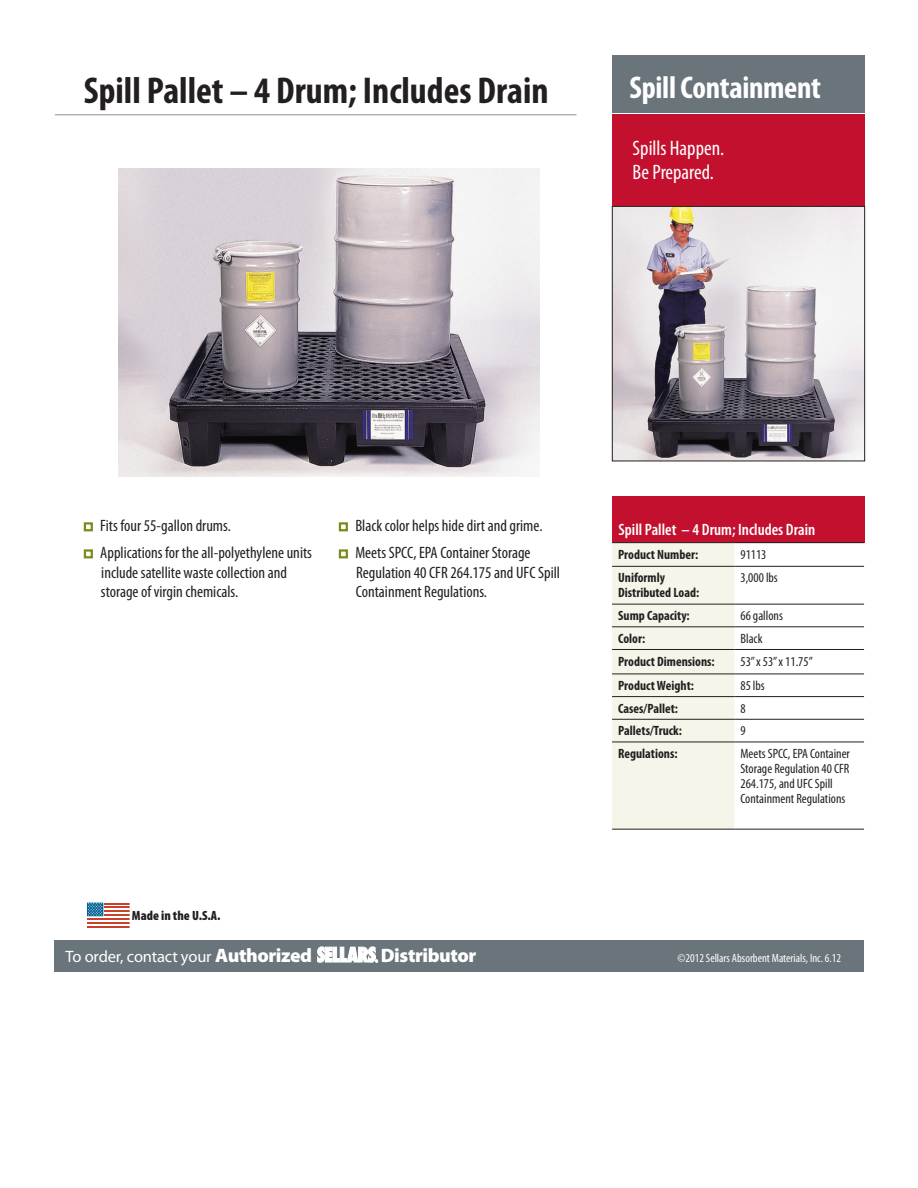
<style>
.page{position:relative;width:918px;height:1188px;background:#fff}
.page>*{position:absolute;margin:0;border:0;box-sizing:border-box;transform-origin:0 0}
.t1{font:700 condensed 37.5px "Myriad Pro";color:#231f20}
.t2{font:700 condensed 31.5px "Myriad Pro";letter-spacing:-.01em;color:#fff}
.t3{font:condensed 21px/24px "Myriad Pro";color:#fff}
.t4{font:900 19.5px "Myriad Pro";letter-spacing:-.02em;color:#fff}
.t5{font:condensed 16.5px/19.5px "Myriad Pro";color:#231f20}
.t6{font:600 condensed 16.5px "Myriad Pro";color:#fff}
.t7{font:16.5px "Myriad Pro";letter-spacing:-.01em;color:#fff}
.t8{font:condensed 13.5px/15px "Myriad Pro";color:#231f20}
.t9{font:700 condensed 13.5px/15px "Myriad Pro";color:#231f20}
.eversoak_sub_bullet{font:900 condensed 13.35px "Myriad Pro";color:#231f20}
.t10{font:condensed 12px "Myriad Pro";color:#fff}
.s1{font-weight:900;font-size:19.5px}
</style>
<div class="page">
<div style="left:55px;top:940px;width:809px;height:32px;background:#6a747b"></div>
<svg style="left:318px;top:947px;width:60px;height:15px"></svg>
<svg style="left:86px;top:902px;width:44px;height:26px"></svg>
<div style="left:612px;top:55px;width:252px;height:57px;background:#6a747b"></div>
<hr style="left:55px;top:114px;width:522px;height:1px;background:#231f20">
<div style="left:612px;top:114px;width:252px;height:92px;background:#c3102f"></div>
<img style="left:119px;top:169px;width:421px;height:307px">
<div style="left:84px;top:522px;width:9px;height:9px;border:2px solid #778e1d"></div>
<div style="left:84px;top:549px;width:9px;height:9px;border:2px solid #778e1d"></div>
<div style="left:339px;top:522px;width:9px;height:9px;border:2px solid #778e1d"></div>
<div style="left:339px;top:549px;width:9px;height:9px;border:2px solid #778e1d"></div>
<div style="left:613px;top:496px;width:252px;height:46px;background:#c3102f"></div>
<div style="left:612px;top:543px;width:122px;height:286px;background:#f7f4e9"></div>
<hr style="left:612px;top:542px;width:122px;height:1px;background:#231f20">
<hr style="left:734px;top:542px;width:130px;height:1px;background:#231f20">
<hr style="left:612px;top:566px;width:122px;height:1px;background:#231f20">
<hr style="left:734px;top:566px;width:130px;height:1px;background:#231f20">
<hr style="left:612px;top:604px;width:122px;height:1px;background:#231f20">
<hr style="left:734px;top:604px;width:130px;height:1px;background:#231f20">
<hr style="left:612px;top:627px;width:122px;height:1px;background:#231f20">
<hr style="left:734px;top:627px;width:130px;height:1px;background:#231f20">
<hr style="left:612px;top:649px;width:122px;height:1px;background:#231f20">
<hr style="left:734px;top:649px;width:130px;height:1px;background:#231f20">
<hr style="left:612px;top:674px;width:122px;height:1px;background:#231f20">
<hr style="left:734px;top:674px;width:130px;height:1px;background:#231f20">
<hr style="left:612px;top:696px;width:122px;height:1px;background:#231f20">
<hr style="left:734px;top:696px;width:130px;height:1px;background:#231f20">
<hr style="left:612px;top:719px;width:122px;height:1px;background:#231f20">
<hr style="left:734px;top:719px;width:130px;height:1px;background:#231f20">
<hr style="left:612px;top:742px;width:122px;height:1px;background:#231f20">
<hr style="left:612px;top:829px;width:122px;height:1px;background:#231f20">
<hr style="left:734px;top:742px;width:130px;height:1px;background:#231f20">
<hr style="left:734px;top:829px;width:130px;height:1px;background:#231f20">
<img style="left:614px;top:208px;width:249px;height:251px">
<div style="left:612px;top:206px;width:253px;height:255px;border:1px solid #231f20"></div>
<p class="t1" style="left:84px;top:67px;width:466px">Spill Pallet – 4 Drum; Includes Drain</p>
<p class="t2" style="left:630px;top:68px;width:193px">Spill Containment</p>
<p class="t3" style="left:633px;top:136px;width:93px">Spills Happen.<br>Be Prepared.</p>
<p class="t5" style="left:100px;top:516px;width:132px">Fits four 55-gallon drums.</p>
<p class="t5" style="left:100px;top:543px;width:213px">Applications for the all-polyethylene units include satellite waste collection and storage of virgin chemicals.</p>
<p class="t5" style="left:355px;top:516px;width:189px">Black color helps hide dirt and grime.</p>
<p class="t5" style="left:355px;top:543px;width:206px">Meets SPCC, EPA Container Storage<br>Regulation 40 CFR 264.175 and UFC Spill<br>Containment Regulations.</p>
<p class="eversoak_sub_bullet" style="left:132px;top:907px;width:90px">Made in the U.S.A.</p>
<p class="t6" style="left:619px;top:519px;width:198px">Spill Pallet – 4 Drum; Includes Drain</p>
<p class="t9" style="left:618px;top:546px;width:82px">Product Number:</p>
<p class="t8" style="left:740px;top:547px;width:27px">91113</p>
<p class="t9" style="left:618px;top:570px;width:83px">Uniformly<br>Distributed Load:</p>
<p class="t8" style="left:740px;top:570px;width:39px">3,000 lbs</p>
<p class="t9" style="left:618px;top:608px;width:73px">Sump Capacity:</p>
<p class="t8" style="left:740px;top:608px;width:44px">66 gallons</p>
<p class="t9" style="left:618px;top:631px;width:29px">Color:</p>
<p class="t8" style="left:740px;top:631px;width:24px">Black</p>
<p class="t9" style="left:618px;top:653px;width:98px">Product Dimensions:</p>
<p class="t8" style="left:740px;top:653px;width:74px">53” x 53” x 11.75”</p>
<p class="t9" style="left:618px;top:678px;width:77px">Product Weight:</p>
<p class="t8" style="left:740px;top:678px;width:26px">85 lbs</p>
<p class="t9" style="left:618px;top:700px;width:62px">Cases/Pallet:</p>
<p class="t8" style="left:740px;top:701px;width:7px">8</p>
<p class="t9" style="left:618px;top:723px;width:65px">Pallets/Truck:</p>
<p class="t8" style="left:740px;top:723px;width:7px">9</p>
<p class="t9" style="left:618px;top:746px;width:61px">Regulations:</p>
<p class="t8" style="left:740px;top:746px;width:111px">Meets SPCC, EPA Container<br>Storage Regulation 40 CFR<br>264.175, and UFC Spill<br>Containment Regulations</p>
<p class="t7" style="left:66px;top:946px;width:248px">To order, contact your <span class="s1">Authorized</span></p>
<p class="t4" style="left:381px;top:942px;width:97px">Distributor</p>
<p class="t10" style="left:677px;top:951px;width:165px">©2012 Sellars Absorbent Materials, Inc. 6.12</p>
</div>
